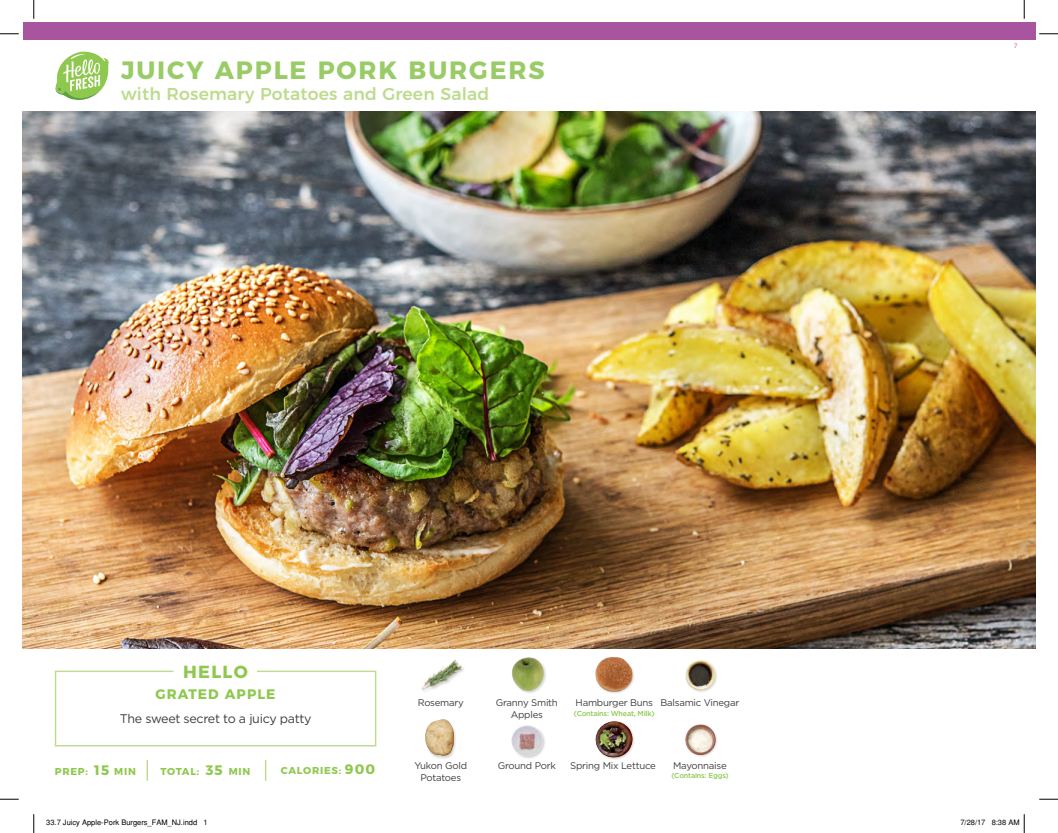
<style>
.page{position:relative;width:1058px;height:833px;background:#fff}
.page>*{position:absolute;margin:0;border:0;box-sizing:border-box;transform-origin:0 0}
.t1{font:700 25px "Montserrat";letter-spacing:.075em;color:#9c6}
.t2{font:700 17.5px "Montserrat";letter-spacing:.075em;color:#8fc84e}
.t3{font:500 17.25px "Montserrat";letter-spacing:.01em;color:#bedb8e}
.t4{font:700 13.75px "Montserrat";letter-spacing:.075em;color:#8fc84e}
.t5{font:12.5px "Gotham";letter-spacing:-.025em;color:#3e3e3f}
.t6{font:700 10px "Montserrat";letter-spacing:.075em;color:#8fc84e}
.t7{font:9.62px/12px "Gotham";letter-spacing:-.025em;color:#3e3e3f;text-align:center}
.t8{font:7.5px "Helvetica";color:#000}
.t9{font:500 7.25px "Gotham";letter-spacing:-.025em;color:#8fc84e}
.t10{font:6.25px "Gotham";color:#a8549f}
</style>
<div class="page">
<div style="left:23px;top:23px;width:1012px;height:17px;background:#a8549f"></div>
<img style="left:23px;top:112px;width:1012px;height:536px">
<svg style="left:54px;top:670px;width:323px;height:77px"></svg>
<img style="left:421px;top:659px;width:43px;height:33px">
<img style="left:425px;top:719px;width:31px;height:40px">
<img style="left:595px;top:656px;width:39px;height:37px">
<div style="left:596px;top:721px;width:39px;height:39px;background:#231f20;opacity:.2"></div>
<img style="left:595px;top:721px;width:39px;height:36px">
<img style="left:512px;top:657px;width:34px;height:36px">
<div style="left:511px;top:724px;width:35px;height:35px;background:#231f20;opacity:.2"></div>
<img style="left:511px;top:724px;width:32px;height:34px">
<img style="left:685px;top:660px;width:32px;height:32px">
<img style="left:685px;top:724px;width:32px;height:33px">
<hr style="left:146px;top:760px;width:2px;height:20px;background:#bedb8e">
<svg style="left:265px;top:760px;width:1px;height:20px"></svg>
<svg style="left:55px;top:51px;width:54px;height:49px"></svg>
<svg style="left:0;top:33px;width:19px;height:2px"></svg>
<svg style="left:1039px;top:33px;width:19px;height:2px"></svg>
<svg style="left:0;top:798px;width:19px;height:2px"></svg>
<svg style="left:1039px;top:798px;width:19px;height:2px"></svg>
<svg style="left:33px;top:0;width:2px;height:19px"></svg>
<svg style="left:33px;top:814px;width:2px;height:19px"></svg>
<svg style="left:1023px;top:0;width:2px;height:19px"></svg>
<svg style="left:1023px;top:814px;width:2px;height:19px"></svg>
<p class="t10" style="left:1014px;top:42px;width:5px">7</p>
<h1 class="t1" style="left:121px;top:50px;width:425px">JUICY APPLE PORK BURGERS</h1>
<h3 class="t3" style="left:121px;top:80px;width:369px">with Rosemary Potatoes and Green Salad</h3>
<h2 class="t2" style="left:183px;top:657px;width:66px">HELLO</h2>
<h3 class="t4" style="left:156px;top:683px;width:121px">GRATED APPLE</h3>
<p class="t5" style="left:120px;top:711px;width:193px">The sweet secret to a juicy patty</p>
<p class="t7" style="left:418px;top:696px;width:48px">Rosemary</p>
<p class="t7" style="left:496px;top:696px;width:63px">Granny Smith<br>Apples</p>
<p class="t7" style="left:575px;top:696px;width:79px">Hamburger Buns</p>
<p class="t7" style="left:660px;top:696px;width:80px">Balsamic Vinegar</p>
<p class="t9" style="left:574px;top:708px;width:82px">(Contains: Wheat, Milk)</p>
<h3 class="t4" style="left:94px;top:759px;width:16px">15</h3>
<h3 class="t4" style="left:206px;top:759px;width:18px">35</h3>
<h3 class="t4" style="left:345px;top:758px;width:32px">900</h3>
<p class="t6" style="left:55px;top:763px;width:35px">PREP:</p>
<p class="t6" style="left:114px;top:763px;width:23px">MIN</p>
<p class="t6" style="left:161px;top:763px;width:40px">TOTAL:</p>
<p class="t6" style="left:229px;top:763px;width:23px">MIN</p>
<p class="t6" style="left:281px;top:762px;width:62px">CALORIES:</p>
<p class="t7" style="left:414px;top:759px;width:54px">Yukon Gold<br>Potatoes</p>
<p class="t7" style="left:498px;top:759px;width:60px">Ground Pork</p>
<p class="t7" style="left:570px;top:759px;width:87px">Spring Mix Lettuce</p>
<p class="t7" style="left:673px;top:759px;width:55px">Mayonnaise</p>
<p class="t9" style="left:671px;top:771px;width:59px">(Contains: Eggs)</p>
<p class="t8" style="left:46px;top:818px;width:163px">33.7 Juicy Apple-Pork Burgers_FAM_NJ.indd 1</p>
<p class="t8" style="left:960px;top:818px;width:61px">7/28/17 8:38 AM</p>
</div>
